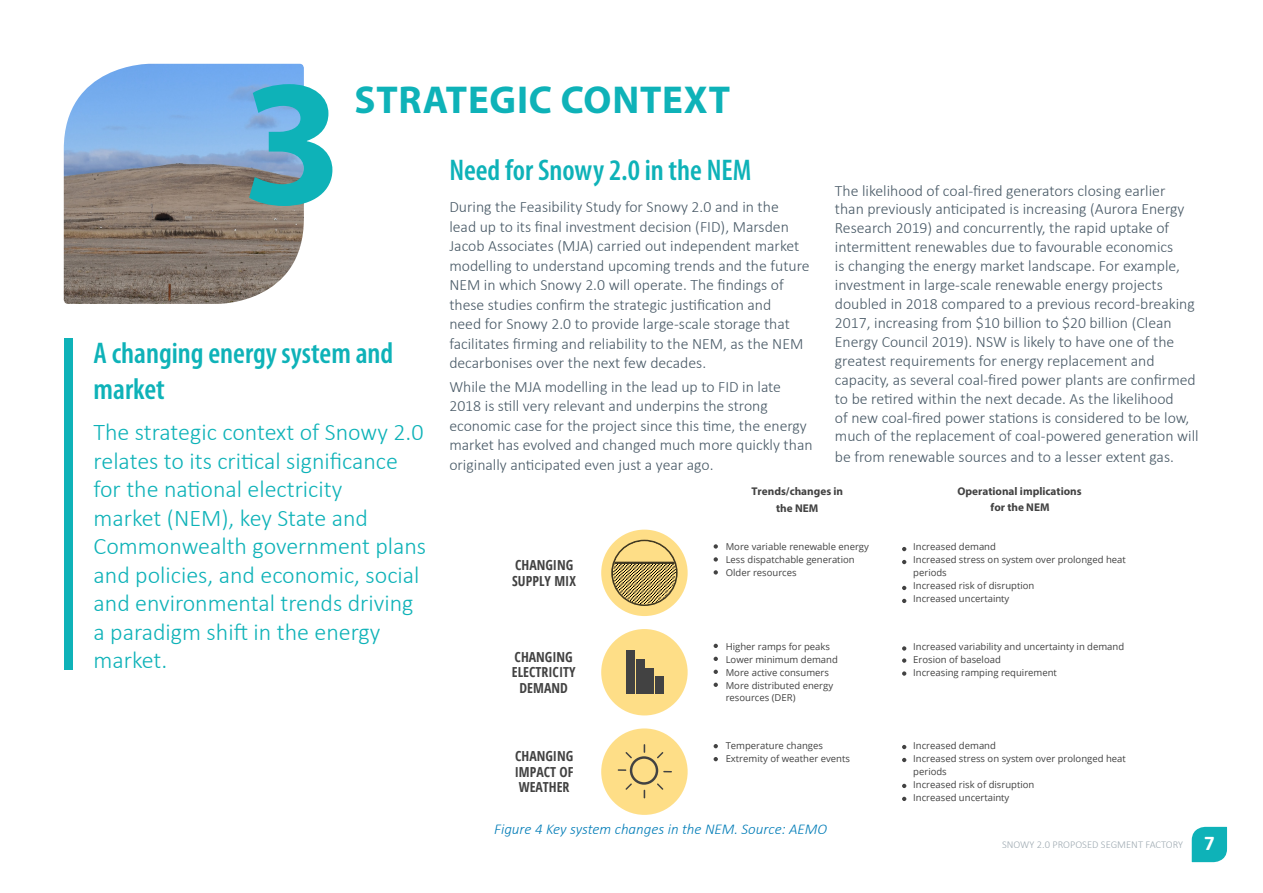
<style>
.page{position:relative;width:1263px;height:893px;background:#fff}
.page>*{position:absolute;margin:0;border:0;box-sizing:border-box;transform-origin:0 0}
.t1{font:700 181.35px "Myriad Pro";color:#0eb2b8}
.t2{font:700 39px "Myriad Pro";letter-spacing:.02em;color:#0eb2b8}
.t3{font:600 condensed 30px/36px "Myriad Pro";color:#0eb2b8}
.t4{font:300 24px/28.5px "Calibri";color:#0eb2b8}
.t5{font:700 21px "Calibri";color:#fff}
.t6{font:300 15.75px/18.9px "Calibri";color:#475865}
.t7{font:italic 300 15px "Calibri";color:#007cb7}
.t8{font:700 condensed 13.8px/15.6px "Open Sans";color:#424242}
.t9{font:700 11.25px/16.2px "Myriad Pro";color:#424242;text-align:center}
.t10{font:300 10.5px "Calibri";color:#9faab2}
.t11{font:9.45px/12.9px "Open Sans";color:#424242}
</style>
<div class="page">
<img style="left:64px;top:64px;width:240px;height:240px">
<div style="left:64px;top:339px;width:8px;height:331px;background:#0eb2b8"></div>
<svg style="left:902px;top:547px;width:4px;height:4px"></svg>
<svg style="left:902px;top:560px;width:4px;height:4px"></svg>
<svg style="left:902px;top:586px;width:4px;height:4px"></svg>
<svg style="left:902px;top:599px;width:4px;height:4px"></svg>
<svg style="left:714px;top:544px;width:4px;height:5px"></svg>
<svg style="left:714px;top:557px;width:4px;height:5px"></svg>
<svg style="left:714px;top:570px;width:4px;height:5px"></svg>
<div style="left:601px;top:530px;width:87px;height:86px;background:#fede87;border-radius:43px"></div>
<svg style="left:611px;top:539px;width:67px;height:68px"></svg>
<div style="left:601px;top:629px;width:87px;height:86px;background:#fede87;border-radius:43px"></div>
<div style="left:601px;top:728px;width:87px;height:87px;background:#febe10;border-radius:43px;opacity:.5"></div>
<div style="left:630px;top:756px;width:28px;height:29px;border:2px solid #424242;border-radius:50%"></div>
<svg style="left:625px;top:752px;width:7px;height:6px"></svg>
<svg style="left:657px;top:783px;width:6px;height:7px"></svg>
<svg style="left:657px;top:752px;width:6px;height:6px"></svg>
<svg style="left:625px;top:783px;width:7px;height:7px"></svg>
<svg style="left:618px;top:769px;width:8px;height:2px"></svg>
<svg style="left:902px;top:646px;width:4px;height:5px"></svg>
<svg style="left:902px;top:658px;width:4px;height:5px"></svg>
<svg style="left:902px;top:671px;width:4px;height:5px"></svg>
<svg style="left:714px;top:644px;width:4px;height:4px"></svg>
<svg style="left:714px;top:657px;width:4px;height:4px"></svg>
<svg style="left:714px;top:670px;width:4px;height:4px"></svg>
<svg style="left:714px;top:683px;width:4px;height:4px"></svg>
<svg style="left:902px;top:745px;width:4px;height:4px"></svg>
<svg style="left:902px;top:758px;width:4px;height:4px"></svg>
<svg style="left:902px;top:784px;width:4px;height:4px"></svg>
<svg style="left:902px;top:797px;width:4px;height:4px"></svg>
<svg style="left:714px;top:744px;width:4px;height:4px"></svg>
<svg style="left:714px;top:757px;width:4px;height:4px"></svg>
<div style="left:626px;top:651px;width:9px;height:43px;background:#424242"></div>
<div style="left:636px;top:659px;width:8px;height:35px;background:#424242"></div>
<div style="left:645px;top:668px;width:9px;height:26px;background:#424242"></div>
<div style="left:655px;top:677px;width:8px;height:17px;background:#424242"></div>
<svg style="left:1192px;top:827px;width:35px;height:35px"></svg>
<h1 class="t1" style="left:242px;top:25px;width:102px">3</h1>
<h2 class="t2" style="left:354px;top:74px;width:377px">STRATEGIC CONTEXT</h2>
<h3 class="t3" style="left:449px;top:151px;width:304px">Need for Snowy 2.0 in the NEM</h3>
<p class="t6" style="left:449px;top:197px;width:362px;line-height:19.5px">During the Feasibility Study for Snowy 2.0 and in the<br>lead up to its final investment decision (FID), Marsden Jacob Associates (MJA) carried out independent market modelling to understand upcoming trends and the future NEM in which Snowy 2.0 will operate. The findings of these studies confirm the strategic justification and<br>need for Snowy 2.0 to provide large-scale storage that facilitates firming and reliability to the NEM, as the NEM decarbonises over the next few decades.</p>
<p class="t6" style="left:449px;top:377px;width:365px;line-height:19.5px">While the MJA modelling in the lead up to FID in late 2018 is still very relevant and underpins the strong economic case for the project since this time, the energy market has evolved and changed much more quickly than originally anticipated even just a year ago.</p>
<p class="t6" style="left:835px;top:181px;width:365px">The likelihood of coal-fired generators closing earlier<br>than previously anticipated is increasing (Aurora Energy Research 2019) and concurrently, the rapid uptake of intermittent renewables due to favourable economics<br>is changing the energy market landscape. For example, investment in large-scale renewable energy projects doubled in 2018 compared to a previous record-breaking 2017, increasing from $10 billion to $20 billion (Clean Energy Council 2019). NSW is likely to have one of the greatest requirements for energy replacement and capacity, as several coal-fired power plants are confirmed to be retired within the next decade. As the likelihood<br>of new coal-fired power stations is considered to be low, much of the replacement of coal-powered generation will</p>
<p class="t6" style="left:835px;top:447px;width:341px">be from renewable sources and to a lesser extent gas.</p>
<h3 class="t3" style="left:94px;top:334px;width:301px">A changing energy system and market</h3>
<p class="t4" style="left:94px;top:418px;width:334px">The strategic context of Snowy 2.0 relates to its critical significance for the national electricity<br>market (NEM), key State and<br>Commonwealth government plans and policies, and economic, social and environmental trends driving a paradigm shift in the energy market.</p>
<p class="t9" style="left:751px;top:482px;width:93px;line-height:16.8px">Trends/changes in the NEM</p>
<p class="t11" style="left:726px;top:540px;width:145px">More variable renewable energy<br>Less dispatchable generation<br>Older resources</p>
<p class="t9" style="left:957px;top:483px;width:126px">Operational implications for the NEM</p>
<p class="t11" style="left:913px;top:540px;width:214px">Increased demand<br>Increased stress on system over prolonged heat periods<br>Increased risk of disruption<br>Increased uncertainty</p>
<p class="t11" style="left:913px;top:640px;width:212px">Increased variability and uncertainty in demand<br>Erosion of baseload<br>Increasing ramping requirement</p>
<p class="t8" style="left:512px;top:557px;width:65px">CHANGING<br>SUPPLY MIX</p>
<p class="t11" style="left:726px;top:639px;width:114px">Higher ramps for peaks<br>Lower minimum demand<br>More active consumers<br>More distributed energy resources (DER)</p>
<p class="t11" style="left:726px;top:739px;width:126px">Temperature changes<br>Extremity of weather events</p>
<p class="t8" style="left:512px;top:649px;width:65px;text-align:center">CHANGING<br>ELECTRICITY<br>DEMAND</p>
<p class="t11" style="left:913px;top:739px;width:214px">Increased demand<br>Increased stress on system over prolonged heat periods<br>Increased risk of disruption<br>Increased uncertainty</p>
<p class="t8" style="left:515px;top:748px;width:60px;text-align:justify">CHANGING IMPACT OF WEATHER</p>
<p class="t7" style="left:494px;top:820px;width:335px">Figure 4 Key system changes in the NEM. Source: AEMO</p>
<p class="t10" style="left:1002px;top:838px;width:183px">SNOWY 2.0 PROPOSED SEGMENT FACTORY</p>
<h3 class="t5" style="left:1204px;top:828px;width:12px">7</h3>
</div>
